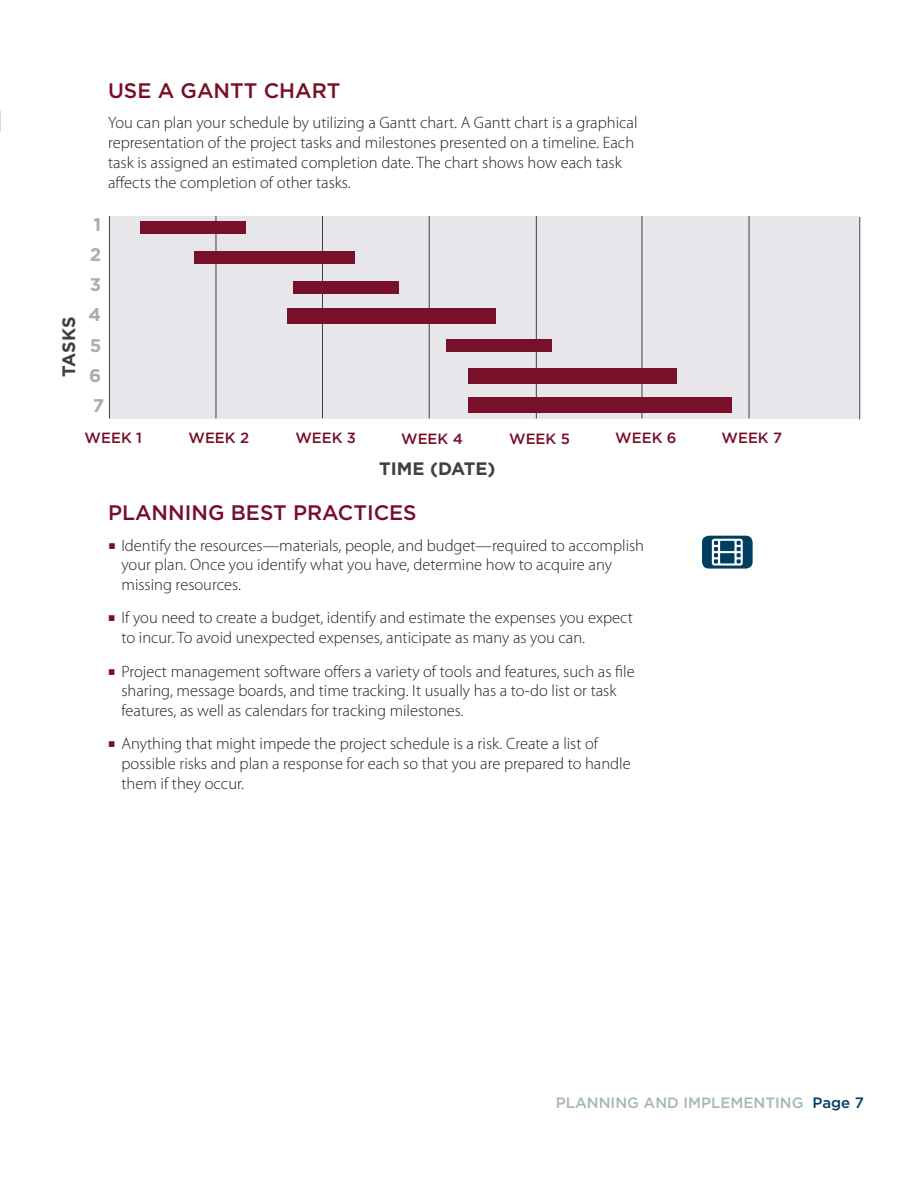
<style>
.page{position:relative;width:918px;height:1188px;background:#fff}
.page>*{position:absolute;margin:0;border:0;box-sizing:border-box;transform-origin:0 0}
.t1{font:500 21px "Gotham";color:#770e28}
.t2{font:700 18.3px/30.2px "Gotham";color:#abadb0}
.t3{font:700 18px "Gotham";letter-spacing:-.005em;color:#404041}
.t4{font:300 16.5px/19.8px "Myriad Pro";color:#231f20}
.t5{font:500 15px "Gotham";color:#a4b7ba}
.t6{font:500 14.85px "Gotham";color:#770e28}
.s1{font-family:"Minion Pro";font-weight:700;font-stretch:condensed;font-size:19.5px;color:#770e28}
.s2{color:#003f61}
</style>
<div class="page">
<hr style="left:859px;top:217px;width:1px;height:202px;background:#404041">
<div style="left:110px;top:216px;width:749px;height:202px;background:#e7e6eb"></div>
<hr style="left:109px;top:216px;width:1px;height:202px;background:#404041">
<hr style="left:216px;top:216px;width:1px;height:202px;background:#404041">
<hr style="left:322px;top:216px;width:1px;height:202px;background:#404041">
<hr style="left:429px;top:216px;width:1px;height:202px;background:#404041">
<hr style="left:536px;top:216px;width:1px;height:202px;background:#404041">
<hr style="left:642px;top:216px;width:1px;height:202px;background:#404041">
<hr style="left:749px;top:216px;width:1px;height:202px;background:#404041">
<div style="left:141px;top:221px;width:105px;height:13px;background:#78102a"></div>
<div style="left:194px;top:251px;width:160px;height:13px;background:#78102a"></div>
<div style="left:294px;top:281px;width:105px;height:12px;background:#78102a"></div>
<div style="left:287px;top:308px;width:209px;height:16px;background:#78102a"></div>
<div style="left:446px;top:339px;width:105px;height:13px;background:#78102a"></div>
<div style="left:468px;top:368px;width:209px;height:16px;background:#78102a"></div>
<div style="left:468px;top:397px;width:264px;height:16px;background:#78102a"></div>
<div style="left:702px;top:536px;width:51px;height:33px;background:#003f61;border-radius:7px"></div>
<svg style="left:712px;top:539px;width:31px;height:27px"></svg>
<p class="t1" style="left:108px;top:81px;width:234px">USE A GANTT CHART</p>
<p class="t4" style="left:108px;top:114px;width:531px">You can plan your schedule by utilizing a Gantt chart. A Gantt chart is a graphical representation of the project tasks and milestones presented on a timeline. Each task is assigned an estimated completion date. The chart shows how each task affects the completion of other tasks.</p>
<p class="t3" style="left:61px;top:377px;width:62px;rotate:-90deg">TASKS</p>
<p class="t2" style="left:89px;top:210px;width:17px">1<br>2<br>3<br>4<br>5<br>6<br>7</p>
<p class="t6" style="left:85px;top:432px;width:59px">WEEK 1</p>
<p class="t6" style="left:188px;top:432px;width:62px">WEEK 2</p>
<p class="t6" style="left:295px;top:432px;width:62px">WEEK 3</p>
<p class="t6" style="left:401px;top:432px;width:63px">WEEK 4</p>
<p class="t6" style="left:509px;top:432px;width:62px">WEEK 5</p>
<p class="t6" style="left:615px;top:432px;width:63px">WEEK 6</p>
<p class="t6" style="left:722px;top:432px;width:62px">WEEK 7</p>
<p class="t3" style="left:379px;top:461px;width:118px">TIME (DATE)</p>
<p class="t1" style="left:108px;top:503px;width:310px">PLANNING BEST PRACTICES</p>
<p class="t4" style="left:122px;top:536px;width:524px;text-indent:-14px"><span class="s1">■</span> Identify the resources—materials, people, and budget—required to accomplish your plan. Once you identify what you have, determine how to acquire any missing resources.</p>
<p class="t4" style="left:122px;top:609px;width:513px;text-indent:-14px"><span class="s1">■</span> If you need to create a budget, identify and estimate the expenses you expect to incur. To avoid unexpected expenses, anticipate as many as you can.</p>
<p class="t4" style="left:122px;top:662px;width:515px;text-indent:-14px"><span class="s1">■</span> Project management software offers a variety of tools and features, such as file sharing, message boards, and time tracking. It usually has a to-do list or task features, as well as calendars for tracking milestones.</p>
<p class="t4" style="left:122px;top:735px;width:511px;text-indent:-14px"><span class="s1">■</span> Anything that might impede the project schedule is a risk. Create a list of possible risks and plan a response for each so that you are prepared to handle them if they occur.</p>
<p class="t5" style="left:556px;top:1096px;width:310px">PLANNING AND IMPLEMENTING <span class="s2">Page 7</span></p>
</div>
